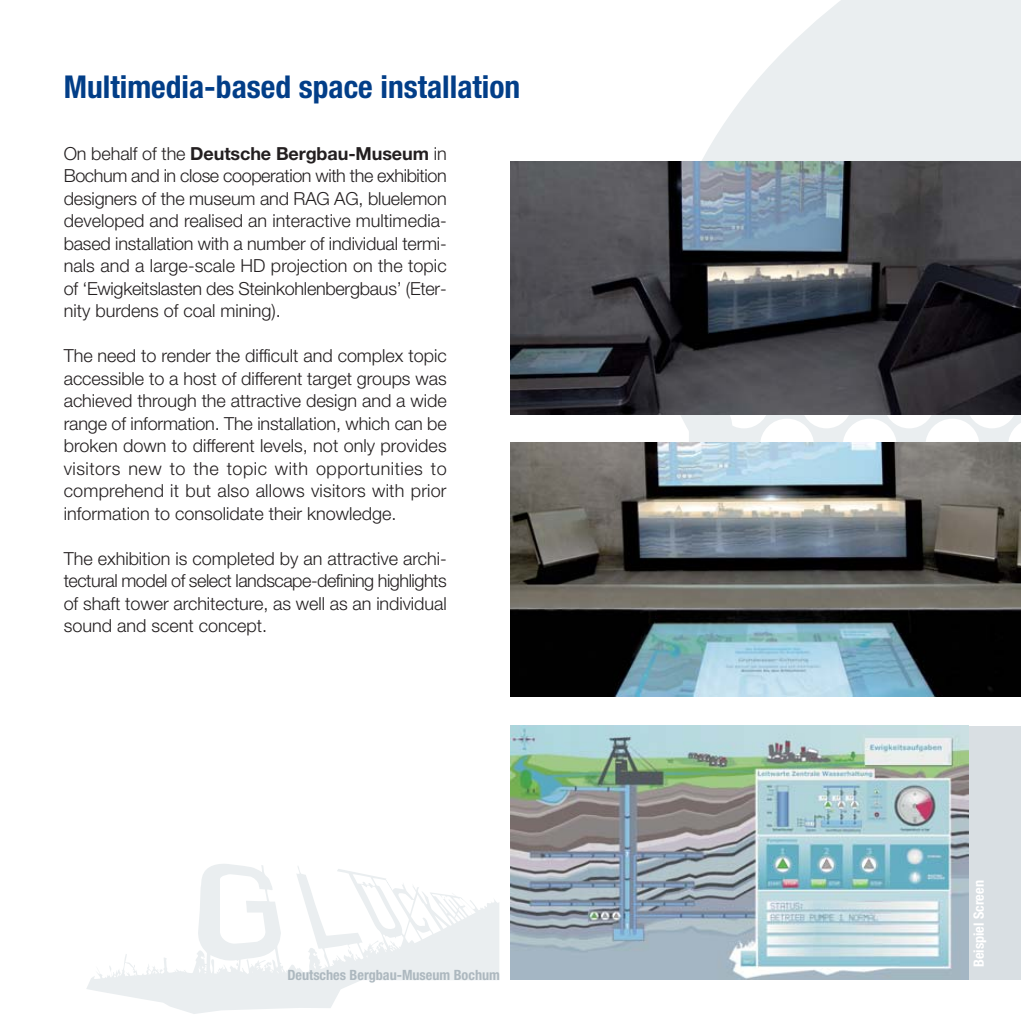
<style>
.page{position:relative;width:1021px;height:1021px;background:#fff}
.page>*{position:absolute;margin:0;border:0;box-sizing:border-box;transform-origin:0 0}
.t1{font:700 condensed 31.5px "Helvetica Neue";color:#023e88}
.t2{font:300 18px/22.5px "Helvetica Neue";color:#231f20;text-align:justify}
.t3{font:700 condensed 14.17px "Helvetica Neue";color:#adb8bf}
.t4{font:700 condensed 14.17px "Helvetica Neue";color:#fff}
.s1{font-weight:700}
</style>
<div class="page">
<svg style="left:589px;top:0;width:431px;height:443px"></svg>
<img style="left:510px;top:161px;width:510px;height:254px">
<img style="left:510px;top:443px;width:510px;height:253px">
<div style="left:510px;top:726px;width:510px;height:253px;background:#d9dfe3"></div>
<img style="left:510px;top:726px;width:458px;height:253px">
<svg style="left:86px;top:864px;width:413px;height:150px"></svg>
<h1 class="t1" style="left:64px;top:76px;width:458px">Multimedia-based space installation</h1>
<p class="t2" style="left:64px;top:144px;width:384px">On behalf of the <span class="s1">Deutsche Bergbau-Museum</span> in Bochum and in close cooperation with the exhibition designers of the museum and RAG AG, bluelemon developed and realised an interactive multimedia&shy;based installation with a number of individual termi&shy;nals and a large-scale HD projection on the topic of ‘Ewigkeitslasten des Steinkohlenbergbaus’ (Eter&shy;nity burdens of coal mining).</p>
<p class="t2" style="left:64px;top:346px;width:384px">The need to render the difficult and complex topic accessible to a host of different target groups was achieved through the attractive design and a wide range of information. The installation, which can be broken down to different levels, not only provides visitors new to the topic with opportunities to comprehend it but also allows visitors with prior information to consolidate their knowledge.</p>
<p class="t2" style="left:64px;top:549px;width:384px">The exhibition is completed by an attractive archi&shy;tectural model of select landscape-defining highlights of shaft tower architecture, as well as an individual sound and scent concept.</p>
<p class="t3" style="left:287px;top:969px;width:214px">Deutsches Bergbau-Museum Bochum</p>
<p class="t4" style="left:973px;top:967px;width:88px;rotate:-90deg">Beispiel Screen</p>
</div>
